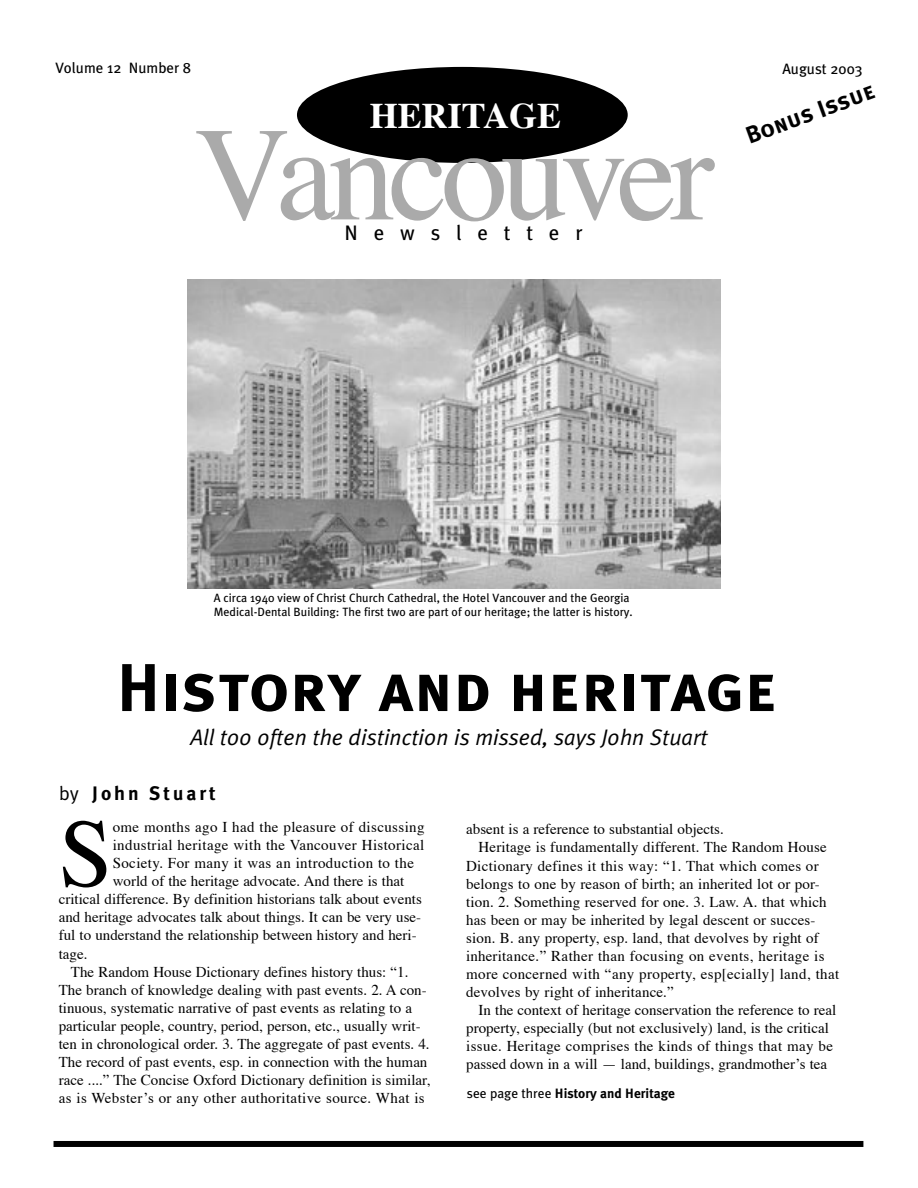
<style>
.page{position:relative;width:918px;height:1188px;background:#fff}
.page>*{position:absolute;margin:0;border:0;box-sizing:border-box;transform-origin:0 0}
.t1{font:133.5px "Times";letter-spacing:-.05em;color:#aaa}
.t2{font:96.9px "Times";color:#000}
.t3{font:67.5px "Meta Plus Bold Caps";color:#000}
.t4{font:700 36px "Times";color:#fff}
.t5{font:24px "Meta Plus Bold Caps";color:#000}
.t6{font:italic 22.5px "Meta Plus Normal";color:#000}
.t7{font:21px "Meta Plus";letter-spacing:.75em;color:#000}
.t8{font:700 19.5px "Meta Plus";letter-spacing:.15em;color:#000}
.t9{font:15px "Times";color:#000}
.t10{font:15px "Times";letter-spacing:.025em;color:#000}
.t11{font:15px "Times";letter-spacing:.02em;color:#000}
.t12{font:15px "Meta Plus";color:#000}
.t13{font:700 13.5px "Meta Plus";color:#000}
.t14{font:12px/14.4px "Meta Plus";color:#000}
.s1{font-family:"Meta Plus Normal";font-weight:400}
.s2{font-weight:400}
</style>
<div class="page">
<div style="left:297px;top:67px;width:331px;height:96px;background:#000;border-radius:50%"></div>
<div style="left:54px;top:1141px;width:809px;height:6px;background:#000"></div>
<img style="left:187px;top:279px;width:534px;height:310px">
<p class="t12" style="left:55px;top:59px;width:137px">Volume 12 Number 8</p>
<p class="t12" style="left:782px;top:60px;width:82px">August 2003</p>
<h3 class="t4" style="left:370px;top:82px;width:193px">HERITAGE</h3>
<h1 class="t1" style="left:194px;top:50px;width:522px">Vancouver</h1>
<h3 class="t7" style="left:345px;top:221px;width:239px">Newsletter</h3>
<h3 class="t5" style="left:742px;top:123px;width:137px;rotate:-20deg">Bonus Issue</h3>
<p class="t14" style="left:214px;top:590px;width:420px">A circa 1940 view of Christ Church Cathedral, the Hotel Vancouver and the Georgia<br>Medical-Dental Building: The first two are part of our heritage; the latter is history.</p>
<h3 class="t3" style="left:117px;top:649px;width:663px">History and heritage</h3>
<h3 class="t6" style="left:190px;top:724px;width:519px">All too often the distinction is missed, says John Stuart</h3>
<h3 class="t8" style="left:59px;top:782px;width:158px"><span class="s1">by</span> John Stuart</h3>
<h2 class="t2" style="left:59px;top:763px;width:55px">S</h2>
<p class="t10" style="left:113px;top:813px;width:313px">ome months ago I had the pleasure of discussing</p>
<p class="t10" style="left:113px;top:831px;width:313px">industrial heritage with the Vancouver Historical</p>
<p class="t10" style="left:113px;top:849px;width:303px">Society. For many it was an introduction to the</p>
<p class="t9" style="left:113px;top:867px;width:293px">world of the heritage advocate. And there is that</p>
<p class="t9" style="left:59px;top:885px;width:365px">critical difference. By definition historians talk about events</p>
<p class="t9" style="left:59px;top:903px;width:364px">and heritage advocates talk about things. It can be very use-</p>
<p class="t9" style="left:59px;top:921px;width:359px">ful to understand the relationship between history and heri-</p>
<p class="t9" style="left:59px;top:939px;width:30px">tage.</p>
<p class="t9" style="left:71px;top:958px;width:339px">The Random House Dictionary defines history thus: “1.</p>
<p class="t9" style="left:59px;top:976px;width:369px">The branch of knowledge dealing with past events. 2. A con-</p>
<p class="t9" style="left:59px;top:994px;width:355px">tinuous, systematic narrative of past events as relating to a</p>
<p class="t9" style="left:59px;top:1012px;width:363px">particular people, country, period, person, etc., usually writ-</p>
<p class="t9" style="left:59px;top:1030px;width:372px">ten in chronological order. 3. The aggregate of past events. 4.</p>
<p class="t9" style="left:59px;top:1048px;width:370px">The record of past events, esp. in connection with the human</p>
<p class="t9" style="left:59px;top:1066px;width:373px">race ....” The Concise Oxford Dictionary definition is similar,</p>
<p class="t10" style="left:59px;top:1084px;width:367px">as is Webster’s or any other authoritative source. What is</p>
<p class="t9" style="left:466px;top:815px;width:259px">absent is a reference to substantial objects.</p>
<p class="t9" style="left:479px;top:833px;width:350px">Heritage is fundamentally different. The Random House</p>
<p class="t11" style="left:466px;top:851px;width:354px">Dictionary defines it this way: “1. That which comes or</p>
<p class="t9" style="left:466px;top:870px;width:355px">belongs to one by reason of birth; an inherited lot or por-</p>
<p class="t9" style="left:466px;top:888px;width:362px">tion. 2. Something reserved for one. 3. Law. A. that which</p>
<p class="t9" style="left:466px;top:906px;width:351px">has been or may be inherited by legal descent or succes-</p>
<p class="t9" style="left:466px;top:924px;width:354px">sion. B. any property, esp. land, that devolves by right of</p>
<p class="t10" style="left:466px;top:942px;width:360px">inheritance.” Rather than focusing on events, heritage is</p>
<p class="t10" style="left:466px;top:960px;width:375px">more concerned with “any property, esp[ecially] land, that</p>
<p class="t9" style="left:466px;top:978px;width:209px">devolves by right of inheritance.”</p>
<p class="t9" style="left:479px;top:996px;width:359px">In the context of heritage conservation the reference to real</p>
<p class="t9" style="left:466px;top:1014px;width:364px">property, especially (but not exclusively) land, is the critical</p>
<p class="t10" style="left:466px;top:1032px;width:368px">issue. Heritage comprises the kinds of things that may be</p>
<p class="t9" style="left:466px;top:1050px;width:362px">passed down in a will — land, buildings, grandmother’s tea</p>
<p class="t13" style="left:467px;top:1085px;width:210px"><span class="s2">see page three</span> History and Heritage</p>
</div>
